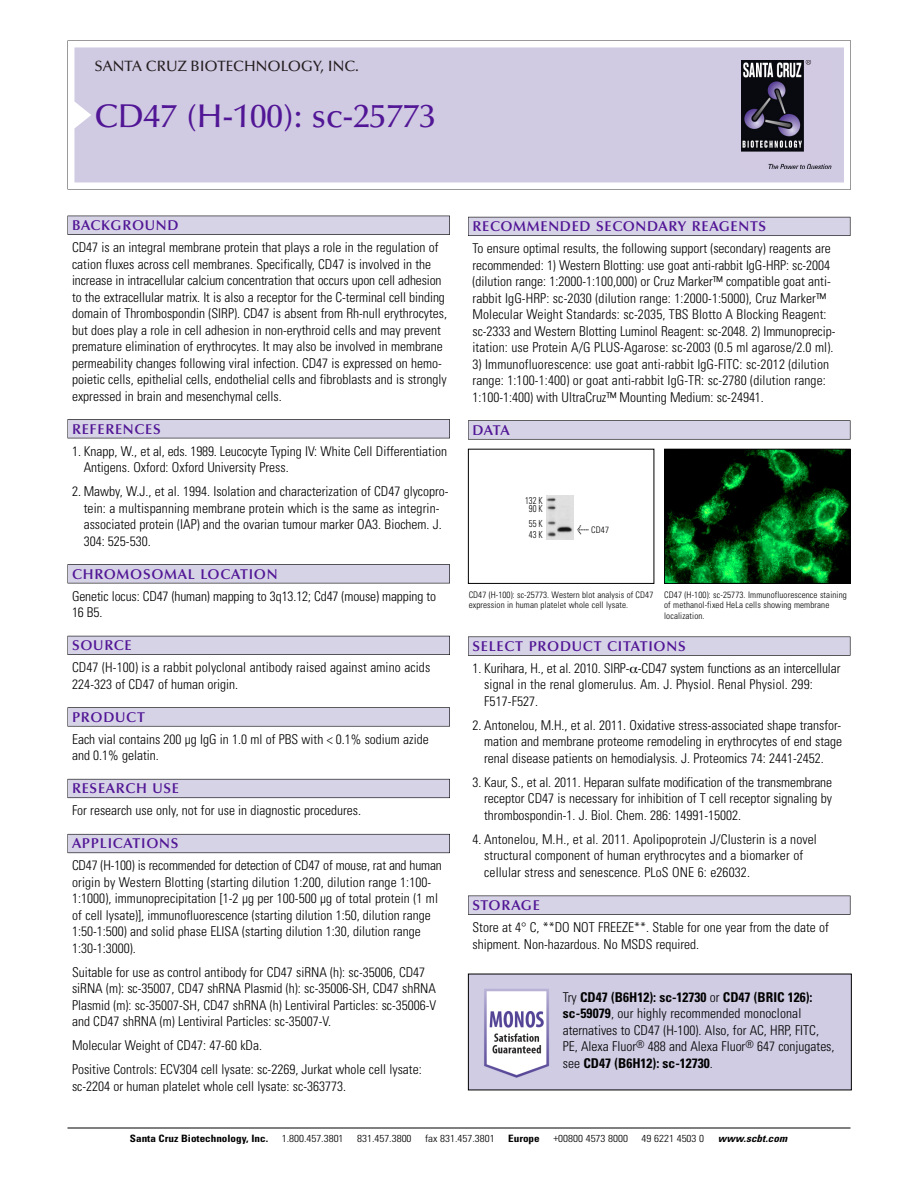
<style>
.page{position:relative;width:918px;height:1188px;background:#fff}
.page>*{position:absolute;margin:0;border:0;box-sizing:border-box;transform-origin:0 0}
.t1{font:500 33px "Optima";color:#511695}
.t2{font:500 15px "Optima";color:#231f20}
.t3{font:600 14.25px "Optima";letter-spacing:.05em;color:#511695}
.t4{font:300 condensed 13.5px/16.5px "Univers";color:#000}
.t5{font:300 condensed 10.2px "Univers";color:#000;scale:1.1 1}
.t6{font:700 condensed 10.2px "Univers";color:#000;scale:1.1 1}
.t7{font:italic 700 condensed 10.2px "Univers";letter-spacing:.005em;color:#000;scale:1.1 1}
.t8{font:300 condensed 9.75px/8.4px "Univers";color:#000;text-align:center;scale:.87 1}
.t9{font:300 condensed 9px/10.5px "Univers";letter-spacing:.015em;color:#000}
.s1{font-family:"Meta Plus";font-weight:400;font-stretch:normal;font-size:10.5px}
.s2{font-weight:700}
</style>
<div class="page">
<svg style="left:68px;top:40px;width:783px;height:149px"></svg>
<div style="left:74px;top:47px;width:770px;height:135px;background:#d1cae3"></div>
<img style="left:741px;top:60px;width:90px;height:108px">
<div style="left:68px;top:216px;width:382px;height:19px;background:#525155"></div>
<div style="left:68px;top:216px;width:381px;height:18px;background:#d7d3e7"></div>
<div style="left:68px;top:419px;width:382px;height:19px;background:#525155"></div>
<div style="left:68px;top:420px;width:381px;height:18px;background:#d7d3e7"></div>
<div style="left:68px;top:564px;width:382px;height:19px;background:#545357"></div>
<div style="left:68px;top:565px;width:381px;height:18px;background:#d7d3e7"></div>
<div style="left:68px;top:636px;width:382px;height:19px;background:#54535a"></div>
<div style="left:68px;top:636px;width:381px;height:18px;background:#d7d3e7"></div>
<svg style="left:68px;top:707px;width:382px;height:20px"></svg>
<div style="left:68px;top:708px;width:381px;height:18px;background:#d7d3e7"></div>
<div style="left:68px;top:779px;width:382px;height:19px;background:#66646e"></div>
<div style="left:68px;top:779px;width:381px;height:18px;background:#d7d3e7"></div>
<div style="left:68px;top:834px;width:382px;height:19px;background:#66646d"></div>
<div style="left:68px;top:835px;width:381px;height:18px;background:#d7d3e7"></div>
<div style="left:468px;top:217px;width:382px;height:19px;background:#58565f"></div>
<div style="left:468px;top:217px;width:382px;height:18px;background:#d7d3e7"></div>
<div style="left:468px;top:420px;width:382px;height:20px;background:#676767"></div>
<div style="left:468px;top:421px;width:382px;height:18px;background:#d7d3e7"></div>
<div style="left:468px;top:637px;width:382px;height:19px;background:#58585a"></div>
<div style="left:468px;top:637px;width:382px;height:18px;background:#d7d3e7"></div>
<div style="left:468px;top:896px;width:382px;height:19px;background:#545457"></div>
<div style="left:468px;top:896px;width:382px;height:18px;background:#d7d3e7"></div>
<hr style="left:68px;top:1128px;width:782px;height:1px;background:#000">
<img style="left:666px;top:451px;width:182px;height:131px">
<div style="left:664px;top:449px;width:186px;height:135px;border:1px solid #000"></div>
<div style="left:468px;top:449px;width:186px;height:135px;border:1px solid #000"></div>
<img style="left:546px;top:496px;width:28px;height:43px">
<img style="left:470px;top:976px;width:380px;height:112px">
<p class="t2" style="left:94px;top:61px;width:266px">SANTA CRUZ BIOTECHNOLOGY, INC.</p>
<h1 class="t1" style="left:94px;top:103px;width:343px">CD47 (H-100): sc-25773</h1>
<p class="t3" style="left:72px;top:219px;width:108px">BACKGROUND</p>
<p class="t4" style="left:72px;top:240px;width:377px">CD47 is an integral membrane protein that plays a role in the regulation of cation fluxes across cell membranes. Specifically, CD47 is involved in the increase in intracellular calcium concentration that occurs upon cell adhesion to the extracellular matrix. It is also a receptor for the C-terminal cell binding domain of Thrombospondin (SIRP). CD47 is absent from Rh-null erythrocytes, but does play a role in cell adhesion in non-erythroid cells and may prevent premature elimination of erythrocytes. It may also be involved in membrane permeability changes following viral infection. CD47 is expressed on hemo&shy;poietic cells, epithelial cells, endothelial cells and fibroblasts and is strongly expressed in brain and mesenchymal cells.</p>
<p class="t3" style="left:72px;top:423px;width:90px">REFERENCES</p>
<p class="t4" style="left:84px;top:444px;width:365px;text-indent:-12px">1. Knapp, W., et al, eds. 1989. Leucocyte Typing IV: White Cell Differentiation<br>Antigens. Oxford: Oxford University Press.</p>
<p class="t4" style="left:84px;top:484px;width:366px;text-indent:-12px">2. Mawby, W.J., et al. 1994. Isolation and characterization of CD47 glycopro&shy;tein: a multispanning membrane protein which is the same as integrin&shy;associated protein (IAP) and the ovarian tumour marker OA3. Biochem. J.<br>304: 525-530.</p>
<p class="t3" style="left:72px;top:568px;width:207px">CHROMOSOMAL LOCATION</p>
<p class="t4" style="left:72px;top:589px;width:366px">Genetic locus: CD47 (human) mapping to 3q13.12; Cd47 (mouse) mapping to<br>16 B5.</p>
<p class="t3" style="left:72px;top:640px;width:61px">SOURCE</p>
<p class="t4" style="left:72px;top:660px;width:360px">CD47 (H-100) is a rabbit polyclonal antibody raised against amino acids<br>224-323 of CD47 of human origin.</p>
<p class="t3" style="left:72px;top:711px;width:74px">PRODUCT</p>
<p class="t4" style="left:72px;top:732px;width:358px">Each vial contains 200 µg IgG in 1.0 ml of PBS with &lt; 0.1% sodium azide and 0.1% gelatin.</p>
<p class="t3" style="left:72px;top:783px;width:109px">RESEARCH USE</p>
<p class="t4" style="left:72px;top:803px;width:290px">For research use only, not for use in diagnostic procedures.</p>
<p class="t3" style="left:72px;top:838px;width:108px">APPLICATIONS</p>
<p class="t4" style="left:72px;top:859px;width:371px">CD47 (H-100) is recommended for detection of CD47 of mouse, rat and human origin by Western Blotting (starting dilution 1:200, dilution range 1:100- 1:1000), immunoprecipitation [1-2 µg per 100-500 µg of total protein (1 ml of cell lysate)], immunofluorescence (starting dilution 1:50, dilution range 1:50-1:500) and solid phase ELISA (starting dilution 1:30, dilution range 1:30-1:3000).</p>
<p class="t4" style="left:72px;top:965px;width:366px">Suitable for use as control antibody for CD47 siRNA (h): sc-35006, CD47 siRNA (m): sc-35007, CD47 shRNA Plasmid (h): sc-35006-SH, CD47 shRNA Plasmid (m): sc-35007-SH, CD47 shRNA (h) Lentiviral Particles: sc-35006-V and CD47 shRNA (m) Lentiviral Particles: sc-35007-V.</p>
<p class="t4" style="left:72px;top:1035px;width:351px;line-height:24px">Molecular Weight of CD47: 47-60 kDa.<br>Positive Controls: ECV304 cell lysate: sc-2269, Jurkat whole cell lysate:</p>
<p class="t4" style="left:72px;top:1079px;width:276px">sc-2204 or human platelet whole cell lysate: sc-363773.</p>
<p class="t3" style="left:473px;top:221px;width:295px">RECOMMENDED SECONDARY REAGENTS</p>
<p class="t4" style="left:473px;top:241px;width:364px">To ensure optimal results, the following support (secondary) reagents are recommended: 1) Western Blotting: use goat anti-rabbit IgG-HRP: sc-2004 (dilution range: 1:2000-1:100,000) or Cruz Marker™ compatible goat anti&shy;rabbit IgG-HRP: sc-2030 (dilution range: 1:2000-1:5000), Cruz Marker™ Molecular Weight Standards: sc-2035, TBS Blotto A Blocking Reagent: sc-2333 and Western Blotting Luminol Reagent: sc-2048. 2) Immunoprecip&shy;itation: use Protein A/G PLUS-Agarose: sc-2003 (0.5 ml agarose/2.0 ml).</p>
<p class="t4" style="left:473px;top:357px;width:358px">3) Immunofluorescence: use goat anti-rabbit IgG-FITC: sc-2012 (dilution range: 1:100-1:400) or goat anti-rabbit IgG-TR: sc-2780 (dilution range:<br>1:100-1:400) with UltraCruz™ Mounting Medium: sc-24941.</p>
<p class="t3" style="left:473px;top:424px;width:39px">DATA</p>
<p class="t8" style="left:525px;top:497px;width:22px">132 K<br>90 K</p>
<p class="t8" style="left:529px;top:520px;width:18px;line-height:10.5px;text-align:left">55 K<br>43 K</p>
<p class="t9" style="left:577px;top:525px;width:33px"><span class="s1">&lt;</span> CD47</p>
<p class="t9" style="left:469px;top:590px;width:186px">CD47 (H-100): sc-25773. Western blot analysis of CD47 expression in human platelet whole cell lysate.</p>
<p class="t9" style="left:664px;top:590px;width:184px">CD47 (H-100): sc-25773. Immunofluorescence staining of methanol-fixed HeLa cells showing membrane localization.</p>
<p class="t3" style="left:473px;top:640px;width:215px">SELECT PRODUCT CITATIONS</p>
<p class="t4" style="left:484px;top:661px;width:358px;text-indent:-12px">1. Kurihara, H., et al. 2010. SIRP- -CD47 system functions as an intercellular signal in the renal glomerulus. Am. J. Physiol. Renal Physiol. 299:<br>F517-F527.</p>
<p class="t4" style="left:484px;top:718px;width:359px;text-align:justify;text-indent:-12px">2. Antonelou, M.H., et al. 2011. Oxidative stress-associated shape transfor&shy;mation and membrane proteome remodeling in erythrocytes of end stage renal disease patients on hemodialysis. J. Proteomics 74: 2441-2452.</p>
<p class="t4" style="left:484px;top:775px;width:349px;text-align:justify;text-indent:-12px">3. Kaur, S., et al. 2011. Heparan sulfate modification of the transmembrane receptor CD47 is necessary for inhibition of T cell receptor signaling by thrombospondin-1. J. Biol. Chem. 286: 14991-15002.</p>
<p class="t4" style="left:484px;top:832px;width:334px;text-indent:-12px">4. Antonelou, M.H., et al. 2011. Apolipoprotein J/Clusterin is a novel structural component of human erythrocytes and a biomarker of cellular stress and senescence. PLoS ONE 6: e26032.</p>
<p class="t3" style="left:473px;top:899px;width:69px">STORAGE</p>
<p class="t4" style="left:473px;top:920px;width:358px">Store at 4° C, **DO NOT FREEZE**. Stable for one year from the date of shipment. Non-hazardous. No MSDS required.</p>
<p class="t4" style="left:563px;top:990px;width:273px">Try <span class="s2">CD47 (B6H12): sc-12730</span> or <span class="s2">CD47 (BRIC 126): sc-59079</span>, our highly recommended monoclonal aternatives to CD47 (H-100). Also, for AC, HRP, FITC, PE, Alexa Fluor<sup>®</sup> 488 and Alexa Fluor<sup>®</sup> 647 conjugates, see <span class="s2">CD47 (B6H12): sc-12730</span>.</p>
<p class="t6" style="left:130px;top:1135px;width:127px">Santa Cruz Biotechnology, Inc.</p>
<p class="t5" style="left:282px;top:1135px;width:58px">1.800.457.3801</p>
<p class="t5" style="left:357px;top:1135px;width:51px">831.457.3800</p>
<p class="t5" style="left:425px;top:1135px;width:65px">fax 831.457.3801</p>
<p class="t6" style="left:508px;top:1135px;width:30px">Europe</p>
<p class="t5" style="left:553px;top:1135px;width:69px">+00800 4573 8000</p>
<p class="t5" style="left:642px;top:1135px;width:58px">49 6221 4503 0</p>
<p class="t7" style="left:718px;top:1135px;width:64px">www.scbt.com</p>
</div>
